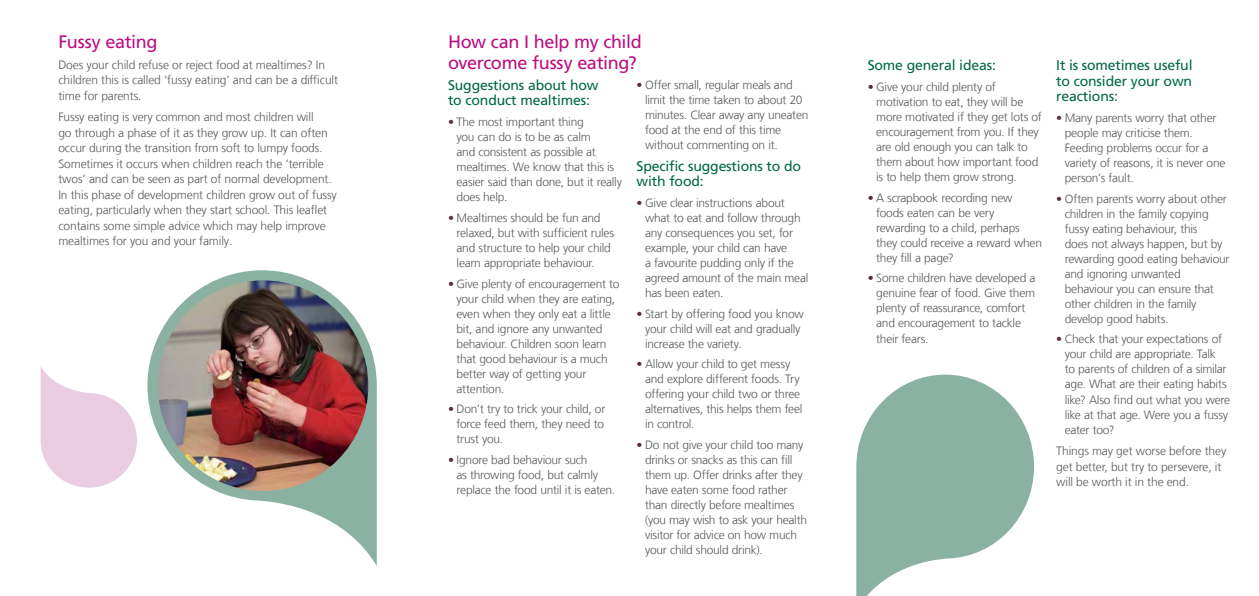
<style>
.page{position:relative;width:1259px;height:596px;background:#fff}
.page>*{position:absolute;margin:0;border:0;box-sizing:border-box;transform-origin:0 0}
.t1{font:18px/21px "Frutiger LT Com";letter-spacing:-.02em;color:#ba0e82}
.t2{font:14px/15.5px "Frutiger LT Com";letter-spacing:-.01em;color:#006848}
.t3{font:300 12px/15px "Frutiger LT Com";letter-spacing:-.02em;color:#58595b}
.s1{color:#5c2946}
</style>
<div class="page">
<svg style="left:41px;top:367px;width:96px;height:120px"></svg>
<svg style="left:147px;top:270px;width:230px;height:295px"></svg>
<svg style="left:856px;top:374px;width:178px;height:221px;fill:#8ab1a2"></svg>
<img style="left:158px;top:280px;width:210px;height:210px;border-radius:105px">
<h1 class="t1" style="left:58px;top:31px;width:101px">Fussy eating</h1>
<p class="t3" style="left:58px;top:57px;width:281px;line-height:15.5px">Does your child refuse or reject food at mealtimes? In children this is called ‘fussy eating’ and can be a difficult time for parents.</p>
<p class="t3" style="left:58px;top:109px;width:280px;line-height:15.5px">Fussy eating is very common and most children will<br>go through a phase of it as they grow up. It can often occur during the transition from soft to lumpy foods.<br>Sometimes it occurs when children reach the ‘terrible twos’ and can be seen as part of normal development.<br>In this phase of development children grow out of fussy eating, particularly when they start school. This leaflet contains some simple advice which may help improve mealtimes for you and your family.</p>
<h1 class="t1" style="left:448px;top:31px;width:195px">How can I help my child overcome fussy eating?</h1>
<p class="t2" style="left:448px;top:77px;width:152px">Suggestions about how to conduct mealtimes:</p>
<p class="t3" style="left:456px;top:114px;width:167px;text-indent:-9px"><span class="s1">•</span> The most important thing<br>you can do is to be as calm<br>and consistent as possible at mealtimes. We know that this is easier said than done, but it really does help.</p>
<p class="t3" style="left:456px;top:210px;width:159px;text-indent:-9px"><span class="s1">•</span> Mealtimes should be fun and relaxed, but with sufficient rules and structure to help your child learn appropriate behaviour.</p>
<p class="t3" style="left:456px;top:275px;width:164px;text-indent:-9px"><span class="s1">•</span> Give plenty of encouragement to your child when they are eating, even when they only eat a little bit, and ignore any unwanted behaviour. Children soon learn that good behaviour is a much better way of getting your attention.</p>
<p class="t3" style="left:456px;top:401px;width:150px;text-align:justify;text-indent:-9px"><span class="s1">•</span> Don’t try to trick your child, or force feed them, they need to trust you.</p>
<p class="t3" style="left:456px;top:452px;width:160px;text-indent:-9px"><span class="s1">•</span> Ignore bad behaviour such<br>as throwing food, but calmly replace the food until it is eaten.</p>
<p class="t3" style="left:645px;top:77px;width:165px;text-indent:-9px"><span class="s1">•</span> Offer small, regular meals and limit the time taken to about 20 minutes. Clear away any uneaten food at the end of this time without commenting on it.</p>
<p class="t2" style="left:636px;top:158px;width:166px">Specific suggestions to do with food:</p>
<p class="t3" style="left:645px;top:195px;width:165px;text-indent:-9px"><span class="s1">•</span> Give clear instructions about what to eat and follow through any consequences you set, for example, your child can have<br>a favourite pudding only if the agreed amount of the main meal has been eaten.</p>
<p class="t3" style="left:645px;top:305px;width:160px;text-indent:-9px"><span class="s1">•</span> Start by offering food you know your child will eat and gradually increase the variety.</p>
<p class="t3" style="left:645px;top:356px;width:159px;text-indent:-9px"><span class="s1">•</span> Allow your child to get messy and explore different foods. Try offering your child two or three alternatives, this helps them feel in control.</p>
<p class="t3" style="left:645px;top:437px;width:163px;text-indent:-9px"><span class="s1">•</span> Do not give your child too many drinks or snacks as this can fill them up. Offer drinks after they have eaten some food rather than directly before mealtimes (you may wish to ask your health visitor for advice on how much your child should drink).</p>
<p class="t2" style="left:867px;top:57px;width:130px">Some general ideas:</p>
<p class="t3" style="left:876px;top:79px;width:167px;text-indent:-9px"><span class="s1">•</span> Give your child plenty of motivation to eat, they will be more motivated if they get lots of encouragement from you. If they are old enough you can talk to them about how important food is to help them grow strong.</p>
<p class="t3" style="left:876px;top:190px;width:167px;text-indent:-9px"><span class="s1">•</span> A scrapbook recording new foods eaten can be very rewarding to a child, perhaps they could receive a reward when they fill a page?</p>
<p class="t3" style="left:876px;top:270px;width:161px;text-indent:-9px"><span class="s1">•</span> Some children have developed a genuine fear of food. Give them plenty of reassurance, comfort and encouragement to tackle their fears.</p>
<p class="t2" style="left:1056px;top:57px;width:138px;text-align:justify">It is sometimes useful to consider your own reactions:</p>
<p class="t3" style="left:1064px;top:110px;width:162px;text-indent:-9px"><span class="s1">•</span> Many parents worry that other people may criticise them.<br>Feeding problems occur for a variety of reasons, it is never one person’s fault.</p>
<p class="t3" style="left:1064px;top:191px;width:166px;text-indent:-9px"><span class="s1">•</span> Often parents worry about other children in the family copying fussy eating behaviour, this<br>does not always happen, but by rewarding good eating behaviour and ignoring unwanted behaviour you can ensure that other children in the family develop good habits.</p>
<p class="t3" style="left:1064px;top:331px;width:167px;text-indent:-9px"><span class="s1">•</span> Check that your expectations of your child are appropriate. Talk<br>to parents of children of a similar age. What are their eating habits like? Also find out what you were like at that age. Were you a fussy eater too?</p>
<p class="t3" style="left:1056px;top:443px;width:172px;line-height:15.5px">Things may get worse before they get better, but try to persevere, it will be worth it in the end.</p>
</div>
